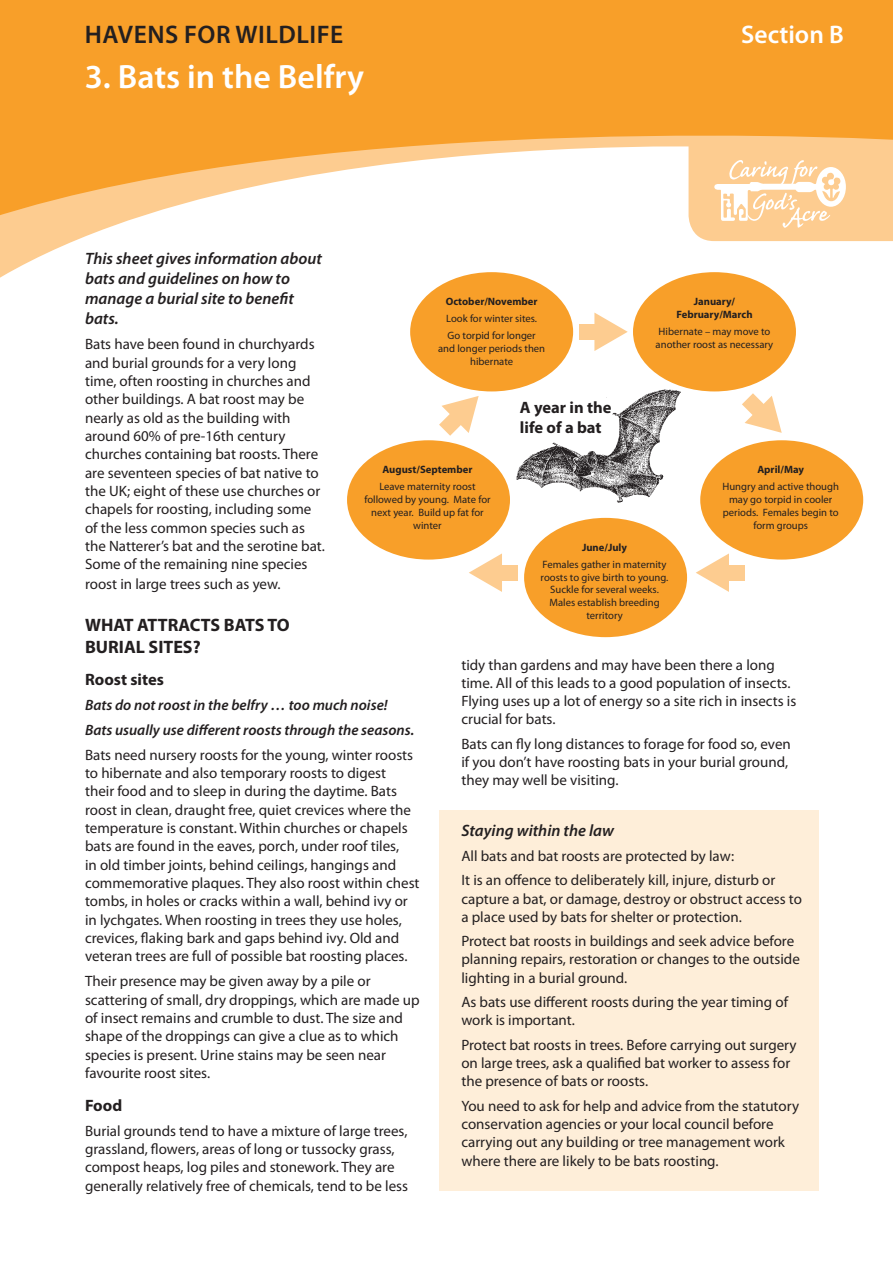
<style>
.page{position:relative;width:893px;height:1263px;background:#fff}
.page>*{position:absolute;margin:0;border:0;box-sizing:border-box;transform-origin:0 0}
.t1{font:600 33.75px "Myriad Pro";color:#fff}
.t2{font:600 25.5px "Myriad Pro";letter-spacing:.02em;color:#231f20}
.t3{font:600 25.5px "Myriad Pro";color:#fff}
.t4{font:700 18px/21.9px "Myriad Pro";color:#231f20}
.t5{font:italic 600 16.5px/20.1px "Myriad Pro";color:#231f20}
.t6{font:700 16.5px/19.8px "Myriad Pro";color:#231f20}
.t7{font:15px/18.3px "Myriad Pro";color:#231f20}
.t8{font:italic 600 15px/24.8px "Myriad Pro";color:#231f20}
.t9{font:10.65px/12.8px "Myriad Pro";color:#231f20;text-align:center}
.t10{font:700 10.65px/12.8px "Myriad Pro";color:#231f20;text-align:center}
</style>
<div class="page">
<div style="left:440px;top:810px;width:379px;height:381px;background:#feeed9"></div>
<svg style="left:0;top:219px;width:892px;height:67px"></svg>
<svg style="left:0;top:0;width:893px;height:219px;fill:#f89f29"></svg>
<div style="left:410px;top:272px;width:163px;height:119px;background:#f89f29;border-radius:50%"></div>
<div style="left:347px;top:440px;width:163px;height:120px;background:#f89f29;border-radius:50%"></div>
<div style="left:524px;top:518px;width:163px;height:119px;background:#f89f29;border-radius:50%"></div>
<div style="left:700px;top:440px;width:163px;height:120px;background:#f89f29;border-radius:50%"></div>
<div style="left:633px;top:272px;width:163px;height:119px;background:#f89f29;border-radius:50%"></div>
<svg style="left:594px;top:313px;width:34px;height:38px"></svg>
<div style="left:579px;top:324px;width:22px;height:16px;background:#fdcc90"></div>
<svg style="left:696px;top:553px;width:33px;height:39px"></svg>
<div style="left:722px;top:565px;width:22px;height:15px;background:#fdcc90"></div>
<svg style="left:469px;top:553px;width:33px;height:39px"></svg>
<div style="left:495px;top:565px;width:22px;height:15px;background:#fdcc90"></div>
<svg style="left:439px;top:396px;width:40px;height:40px"></svg>
<svg style="left:742px;top:393px;width:40px;height:40px"></svg>
<img style="left:511px;top:388px;width:177px;height:115px">
<h2 class="t2" style="left:85px;top:18px;width:260px">HAVENS FOR WILDLIFE</h2>
<h2 class="t3" style="left:741px;top:18px;width:104px">Section B</h2>
<h1 class="t1" style="left:85px;top:55px;width:281px">3. Bats in the Belfry</h1>
<p class="t5" style="left:85px;top:248px;width:238px">This sheet gives information about bats and guidelines on how to manage a burial site to benefit bats.</p>
<p class="t7" style="left:85px;top:335px;width:241px">Bats have been found in churchyards and burial grounds for a very long time, often roosting in churches and other buildings. A bat roost may be nearly as old as the building with around 60% of pre-16th century churches containing bat roosts. There are seventeen species of bat native to the UK; eight of these use churches or chapels for roosting, including some of the less common species such as the Natterer’s bat and the serotine bat.<br>Some of the remaining nine species</p>
<p class="t7" style="left:85px;top:575px;width:197px">roost in large trees such as yew.</p>
<p class="t4" style="left:85px;top:613px;width:206px">WHAT ATTRACTS BATS TO<br>BURIAL SITES?</p>
<p class="t6" style="left:85px;top:669px;width:80px">Roost sites</p>
<p class="t8" style="left:85px;top:692px;width:331px">Bats do not roost in the belfry … too much noise!<br>Bats usually use different roosts through the seasons.</p>
<p class="t7" style="left:85px;top:745px;width:336px">Bats need nursery roosts for the young, winter roosts to hibernate and also temporary roosts to digest<br>their food and to sleep in during the daytime. Bats roost in clean, draught free, quiet crevices where the temperature is constant. Within churches or chapels bats are found in the eaves, porch, under roof tiles,<br>in old timber joints, behind ceilings, hangings and commemorative plaques. They also roost within chest tombs, in holes or cracks within a wall, behind ivy or in lychgates. When roosting in trees they use holes, crevices, flaking bark and gaps behind ivy. Old and veteran trees are full of possible bat roosting places.</p>
<p class="t7" style="left:85px;top:972px;width:336px">Their presence may be given away by a pile or scattering of small, dry droppings, which are made up of insect remains and crumble to dust. The size and shape of the droppings can give a clue as to which species is present. Urine stains may be seen near favourite roost sites.</p>
<p class="t6" style="left:85px;top:1095px;width:39px">Food</p>
<p class="t7" style="left:85px;top:1121px;width:325px">Burial grounds tend to have a mixture of large trees, grassland, flowers, areas of long or tussocky grass, compost heaps, log piles and stonework. They are generally relatively free of chemicals, tend to be less</p>
<p class="t10" style="left:446px;top:294px;width:93px">October/November</p>
<p class="t9" style="left:446px;top:310px;width:92px;line-height:17.2px;text-align:left">Look for winter sites.<br>Go torpid for longer</p>
<p class="t9" style="left:438px;top:342px;width:108px">and longer periods then hibernate</p>
<p class="t10" style="left:676px;top:294px;width:78px">January/<br>February/March</p>
<p class="t9" style="left:656px;top:325px;width:119px;text-align:left">Hibernate – may move to another roost as necessary</p>
<p class="t6" style="left:520px;top:397px;width:93px">A year in the life of a bat</p>
<p class="t10" style="left:382px;top:463px;width:92px">August/September</p>
<p class="t9" style="left:364px;top:480px;width:128px">Leave maternity roost followed by young. Mate for next year. Build up fat for winter</p>
<p class="t10" style="left:757px;top:463px;width:48px">April/May</p>
<p class="t9" style="left:722px;top:480px;width:118px">Hungry and active though may go torpid in cooler periods. Females begin to form groups</p>
<p class="t10" style="left:582px;top:540px;width:47px">June/July</p>
<p class="t9" style="left:541px;top:558px;width:129px">Females gather in maternity roosts to give birth to young.<br>Suckle for several weeks.<br>Males establish breeding territory</p>
<p class="t7" style="left:461px;top:655px;width:337px">tidy than gardens and may have been there a long time. All of this leads to a good population of insects.<br>Flying uses up a lot of energy so a site rich in insects is crucial for bats.</p>
<p class="t7" style="left:461px;top:734px;width:331px">Bats can fly long distances to forage for food so, even if you don’t have roosting bats in your burial ground, they may well be visiting.</p>
<p class="t5" style="left:461px;top:820px;width:154px">Staying within the law</p>
<p class="t7" style="left:461px;top:843px;width:315px;line-height:24.6px">All bats and bat roosts are protected by law:<br>It is an offence to deliberately kill, injure, disturb or</p>
<p class="t7" style="left:461px;top:889px;width:342px">capture a bat, or damage, destroy or obstruct access to a place used by bats for shelter or protection.</p>
<p class="t7" style="left:461px;top:932px;width:340px">Protect bat roosts in buildings and seek advice before planning repairs, restoration or changes to the outside lighting in a burial ground.</p>
<p class="t7" style="left:461px;top:993px;width:328px">As bats use different roosts during the year timing of work is important.</p>
<p class="t7" style="left:461px;top:1036px;width:337px">Protect bat roosts in trees. Before carrying out surgery on large trees, ask a qualified bat worker to assess for the presence of bats or roosts.</p>
<p class="t7" style="left:461px;top:1097px;width:339px">You need to ask for help and advice from the statutory conservation agencies or your local council before carrying out any building or tree management work where there are likely to be bats roosting.</p>
</div>
